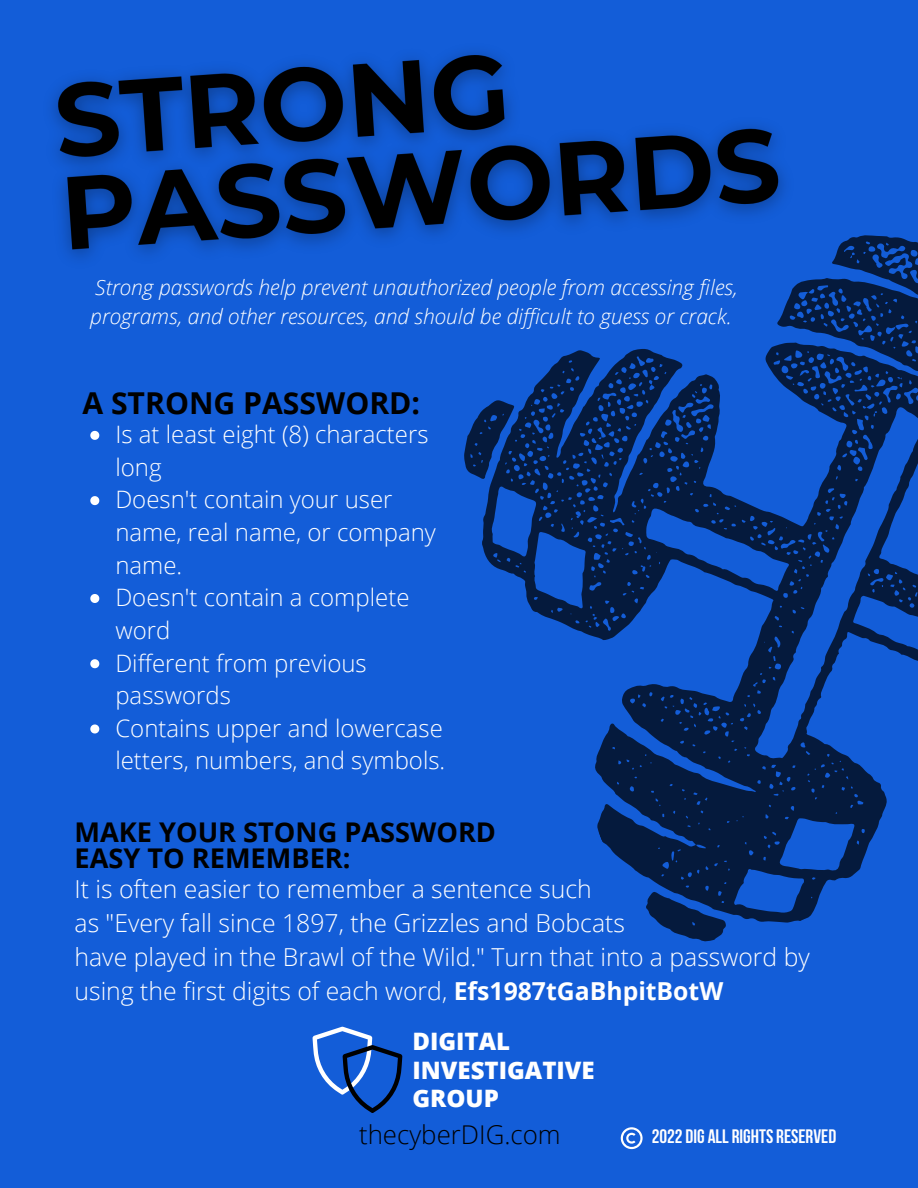
<style>
.page{position:relative;width:918px;height:1188px;background:#135dd8}
.page>*{position:absolute;margin:0;border:0;box-sizing:border-box;transform-origin:0 0}
.t1{font:700 30.15px "Open Sans";color:#000}
.t2{font:700 27.15px/26.2px "Open Sans";color:#000}
.t3{font:300 25.8px "Open Sans";color:#000}
.t4{font:300 24.75px/33.8px "Open Sans";color:#fff}
.t5{font:300 24px/32.7px "Open Sans";color:#fff}
.t6{font:800 24px "Open Sans";color:#fff}
.t7{font:italic 300 21px/29.2px "Open Sans";color:#fff}
.t8{font:700 19.35px "Bebas Neue";color:#fff}
.s1{font-weight:700}
</style>
<div class="page">
<svg style="left:464px;top:235px;width:454px;height:707px"></svg>
<img style="left:51px;top:51px;width:760px;height:256px">
<svg style="left:90px;top:431px;width:9px;height:9px"></svg>
<svg style="left:90px;top:496px;width:9px;height:9px"></svg>
<svg style="left:90px;top:594px;width:9px;height:9px"></svg>
<svg style="left:90px;top:659px;width:9px;height:9px"></svg>
<svg style="left:90px;top:724px;width:9px;height:9px"></svg>
<svg style="left:313px;top:1027px;width:89px;height:86px"></svg>
<svg style="left:621px;top:1127px;width:22px;height:22px"></svg>
<p class="t7" style="left:90px;top:272px;width:649px">Strong passwords help prevent unauthorized people from accessing files, programs, and other resources, and should be difficult to guess or crack.</p>
<p class="t1" style="left:82px;top:382px;width:339px">A STRONG PASSWORD:</p>
<p class="t5" style="left:115px;top:418px;width:315px">Is at least eight (8) characters long</p>
<p class="t5" style="left:115px;top:483px;width:322px">Doesn't contain your user name, real name, or company name.</p>
<p class="t5" style="left:115px;top:581px;width:296px">Doesn't contain a complete word</p>
<p class="t5" style="left:115px;top:646px;width:253px">Different from previous passwords</p>
<p class="t5" style="left:115px;top:711px;width:331px">Contains upper and lowercase letters, numbers, and symbols.</p>
<p class="t2" style="left:75px;top:818px;width:423px">MAKE YOUR STONG PASSWORD<br>EASY TO REMEMBER:</p>
<p class="t4" style="left:75px;top:872px;width:519px">It is often easier to remember a sentence such</p>
<p class="t4" style="left:75px;top:906px;width:552px">as "Every fall since 1897, the Grizzles and Bobcats</p>
<p class="t4" style="left:75px;top:939px;width:737px">have played in the Brawl of the Wild." Turn that into a password by using the first digits of each word, <span class="s1">Efs1987tGaBhpitBotW</span></p>
<p class="t6" style="left:412px;top:1025px;width:99px">DIGITAL</p>
<p class="t6" style="left:412px;top:1054px;width:184px">INVESTIGATIVE</p>
<p class="t6" style="left:412px;top:1082px;width:88px">GROUP</p>
<p class="t3" style="left:359px;top:1117px;width:203px">thecyberDIG.com</p>
<p class="t8" style="left:652px;top:1128px;width:186px">2022 DIG ALL RIGHTS RESERVED</p>
</div>
